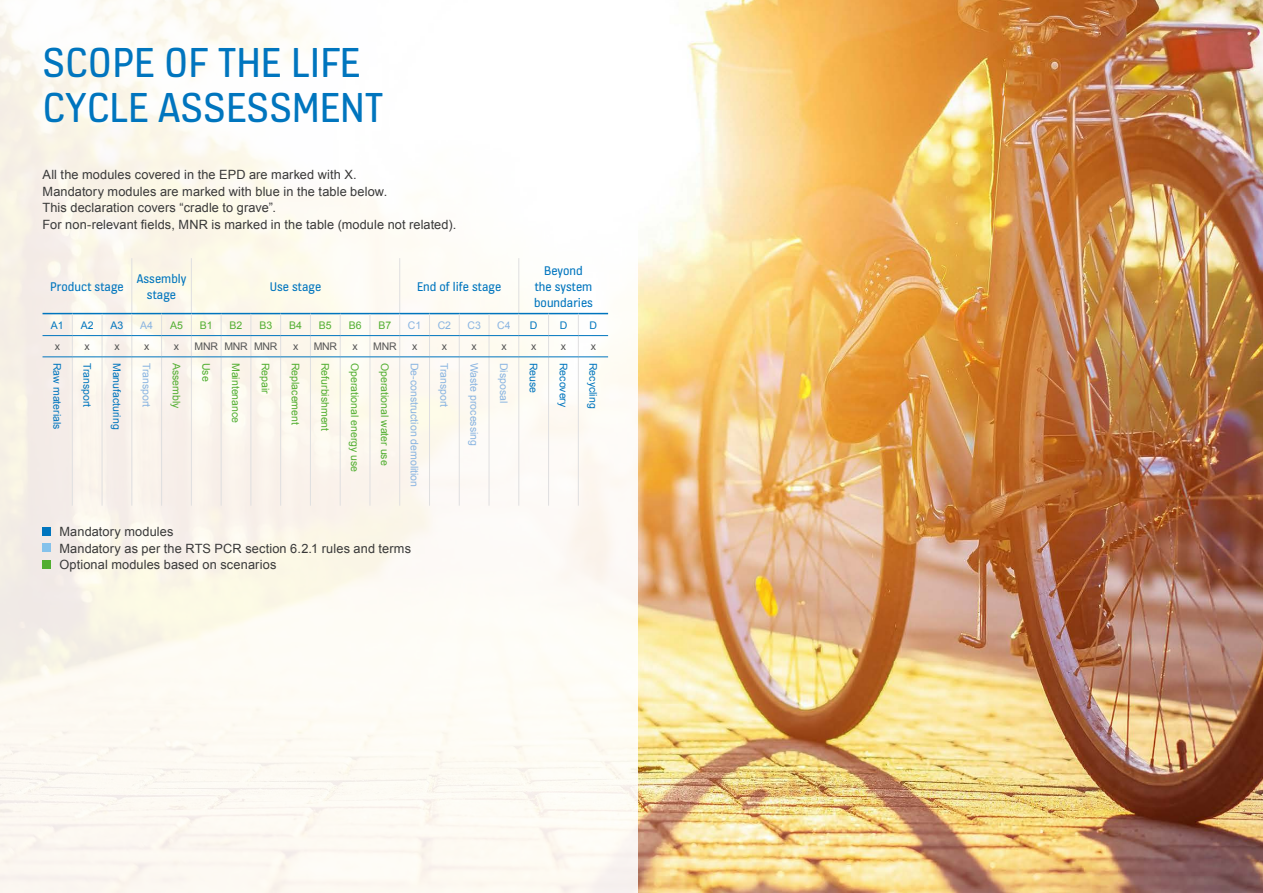
<style>
.page{position:relative;width:1263px;height:893px;background:#fff}
.page>*{position:absolute;margin:0;border:0;box-sizing:border-box;transform-origin:0 0}
.t1{font:45px/45px "KONE Information v 13";color:#0075be}
.t2{font:13.5px/16.2px "KONE Information v 13";color:#0075be;text-align:center}
.t3{font:12.75px/16.5px "Arial";letter-spacing:.01em;color:#393939}
.t4{font:10.5px "Arial";color:#51ae30}
.t5{font:10.5px "Arial";color:#89b4e1}
.t6{font:10.5px "Arial";color:#0075be}
.t7{font:10.5px "Arial";letter-spacing:-.025em;color:#555}
</style>
<div class="page">
<img style="left:638px;top:0;width:625px;height:893px">
<div style="left:0;top:0;width:638px;height:893px;background:linear-gradient(to right,#f9f4ea,#fffefa)"></div>
<hr style="left:132px;top:258px;width:1px;height:55px;background:#dfdfe0">
<hr style="left:191px;top:258px;width:1px;height:55px;background:#dfdfe0">
<hr style="left:399px;top:258px;width:1px;height:55px;background:#dfdfe0">
<hr style="left:518px;top:258px;width:1px;height:55px;background:#dfdfe0">
<hr style="left:72px;top:313px;width:30px;height:1px;background:#0075be">
<hr style="left:102px;top:313px;width:30px;height:1px;background:#0075be">
<hr style="left:132px;top:313px;width:30px;height:1px;background:#0075be">
<hr style="left:191px;top:313px;width:30px;height:1px;background:#0075be">
<hr style="left:221px;top:313px;width:30px;height:1px;background:#0075be">
<hr style="left:251px;top:313px;width:30px;height:1px;background:#0075be">
<hr style="left:310px;top:313px;width:30px;height:1px;background:#0075be">
<hr style="left:340px;top:313px;width:30px;height:1px;background:#0075be">
<hr style="left:370px;top:313px;width:30px;height:1px;background:#0075be">
<hr style="left:429px;top:313px;width:30px;height:1px;background:#0075be">
<hr style="left:459px;top:313px;width:30px;height:1px;background:#0075be">
<hr style="left:489px;top:313px;width:30px;height:1px;background:#0075be">
<hr style="left:519px;top:313px;width:30px;height:1px;background:#0075be">
<hr style="left:578px;top:313px;width:30px;height:1px;background:#0075be">
<svg style="left:102px;top:314px;width:1px;height:43px"></svg>
<svg style="left:132px;top:314px;width:1px;height:43px"></svg>
<svg style="left:221px;top:314px;width:1px;height:43px"></svg>
<svg style="left:251px;top:314px;width:1px;height:43px"></svg>
<svg style="left:340px;top:314px;width:1px;height:43px"></svg>
<svg style="left:370px;top:314px;width:1px;height:43px"></svg>
<svg style="left:459px;top:314px;width:1px;height:43px"></svg>
<svg style="left:489px;top:314px;width:1px;height:43px"></svg>
<svg style="left:518px;top:314px;width:1px;height:43px"></svg>
<hr style="left:72px;top:357px;width:1px;height:149px;background:#dfdfe0">
<hr style="left:102px;top:357px;width:1px;height:149px;background:#dfdfe0">
<hr style="left:132px;top:357px;width:1px;height:149px;background:#dfdfe0">
<hr style="left:161px;top:357px;width:1px;height:149px;background:#dfdfe0">
<hr style="left:191px;top:357px;width:1px;height:149px;background:#dfdfe0">
<hr style="left:221px;top:357px;width:1px;height:149px;background:#dfdfe0">
<hr style="left:251px;top:357px;width:1px;height:149px;background:#dfdfe0">
<hr style="left:280px;top:357px;width:1px;height:149px;background:#dfdfe0">
<hr style="left:310px;top:357px;width:1px;height:149px;background:#dfdfe0">
<hr style="left:340px;top:357px;width:1px;height:149px;background:#dfdfe0">
<hr style="left:370px;top:357px;width:1px;height:149px;background:#dfdfe0">
<hr style="left:399px;top:357px;width:1px;height:149px;background:#dfdfe0">
<hr style="left:429px;top:357px;width:1px;height:149px;background:#dfdfe0">
<hr style="left:459px;top:357px;width:1px;height:149px;background:#dfdfe0">
<hr style="left:489px;top:357px;width:1px;height:149px;background:#dfdfe0">
<hr style="left:518px;top:357px;width:1px;height:149px;background:#dfdfe0">
<hr style="left:548px;top:357px;width:1px;height:149px;background:#dfdfe0">
<hr style="left:578px;top:357px;width:1px;height:149px;background:#dfdfe0">
<hr style="left:72px;top:335px;width:30px;height:1px;background:#0075be">
<hr style="left:102px;top:335px;width:30px;height:1px;background:#0075be">
<hr style="left:132px;top:335px;width:30px;height:1px;background:#0075be">
<hr style="left:191px;top:335px;width:30px;height:1px;background:#0075be">
<hr style="left:221px;top:335px;width:30px;height:1px;background:#0075be">
<hr style="left:251px;top:335px;width:30px;height:1px;background:#0075be">
<hr style="left:310px;top:335px;width:30px;height:1px;background:#0075be">
<hr style="left:340px;top:335px;width:30px;height:1px;background:#0075be">
<hr style="left:370px;top:335px;width:30px;height:1px;background:#0075be">
<hr style="left:429px;top:335px;width:30px;height:1px;background:#0075be">
<hr style="left:459px;top:335px;width:30px;height:1px;background:#0075be">
<hr style="left:489px;top:335px;width:30px;height:1px;background:#0075be">
<hr style="left:519px;top:335px;width:30px;height:1px;background:#0075be">
<hr style="left:578px;top:335px;width:30px;height:1px;background:#0075be">
<svg style="left:43px;top:313px;width:30px;height:45px"></svg>
<hr style="left:72px;top:357px;width:30px;height:1px;background:#0075be">
<hr style="left:102px;top:357px;width:30px;height:1px;background:#0075be">
<hr style="left:132px;top:357px;width:30px;height:1px;background:#0075be">
<svg style="left:161px;top:313px;width:31px;height:45px"></svg>
<hr style="left:191px;top:357px;width:30px;height:1px;background:#0075be">
<hr style="left:221px;top:357px;width:30px;height:1px;background:#0075be">
<hr style="left:251px;top:357px;width:30px;height:1px;background:#0075be">
<svg style="left:280px;top:313px;width:31px;height:45px"></svg>
<hr style="left:310px;top:357px;width:30px;height:1px;background:#0075be">
<hr style="left:340px;top:357px;width:30px;height:1px;background:#0075be">
<hr style="left:370px;top:357px;width:30px;height:1px;background:#0075be">
<svg style="left:399px;top:313px;width:31px;height:45px"></svg>
<hr style="left:429px;top:357px;width:30px;height:1px;background:#0075be">
<hr style="left:459px;top:357px;width:30px;height:1px;background:#0075be">
<hr style="left:489px;top:357px;width:30px;height:1px;background:#0075be">
<hr style="left:519px;top:357px;width:30px;height:1px;background:#0075be">
<svg style="left:548px;top:313px;width:31px;height:45px"></svg>
<hr style="left:578px;top:357px;width:30px;height:1px;background:#0075be">
<div style="left:43px;top:544px;width:8px;height:8px;background:#85c2eb"></div>
<div style="left:43px;top:560px;width:8px;height:8px;background:#51ae30"></div>
<div style="left:43px;top:527px;width:8px;height:9px;background:#0075be"></div>
<h1 class="t1" style="left:43px;top:38px;width:343px">SCOPE OF THE LIFE<br>CYCLE ASSESSMENT</h1>
<p class="t3" style="left:43px;top:167px;width:415px">All the modules covered in the EPD are marked with X.<br>Mandatory modules are marked with blue in the table below.<br>This declaration covers “cradle to grave”.<br>For non-relevant fields, MNR is marked in the table (module not related).</p>
<p class="t2" style="left:50px;top:278px;width:75px">Product stage</p>
<p class="t2" style="left:137px;top:270px;width:51px">Assembly stage</p>
<p class="t2" style="left:270px;top:278px;width:53px">Use stage</p>
<p class="t2" style="left:417px;top:278px;width:86px">End of life stage</p>
<p class="t2" style="left:534px;top:262px;width:60px">Beyond the system boundaries</p>
<p class="t6" style="left:51px;top:318px;width:14px">A1</p>
<p class="t6" style="left:81px;top:318px;width:14px">A2</p>
<p class="t6" style="left:111px;top:318px;width:14px">A3</p>
<p class="t5" style="left:140px;top:318px;width:14px">A4</p>
<p class="t4" style="left:170px;top:318px;width:14px">A5</p>
<p class="t4" style="left:200px;top:318px;width:14px">B1</p>
<p class="t4" style="left:230px;top:318px;width:14px">B2</p>
<p class="t4" style="left:259px;top:318px;width:14px">B3</p>
<p class="t4" style="left:289px;top:318px;width:14px">B4</p>
<p class="t4" style="left:319px;top:318px;width:14px">B5</p>
<p class="t4" style="left:349px;top:318px;width:14px">B6</p>
<p class="t4" style="left:378px;top:318px;width:14px">B7</p>
<p class="t5" style="left:408px;top:318px;width:15px">C1</p>
<p class="t5" style="left:438px;top:318px;width:15px">C2</p>
<p class="t5" style="left:467px;top:318px;width:15px">C3</p>
<p class="t5" style="left:497px;top:318px;width:15px">C4</p>
<p class="t6" style="left:530px;top:318px;width:9px">D</p>
<p class="t6" style="left:560px;top:318px;width:9px">D</p>
<p class="t6" style="left:589px;top:318px;width:9px">D</p>
<p class="t7" style="left:55px;top:339px;width:7px">x</p>
<p class="t7" style="left:85px;top:339px;width:7px">x</p>
<p class="t7" style="left:114px;top:339px;width:7px">x</p>
<p class="t7" style="left:144px;top:339px;width:7px">x</p>
<p class="t7" style="left:174px;top:339px;width:7px">x</p>
<p class="t7" style="left:195px;top:339px;width:84px">MNR MNR MNR</p>
<p class="t7" style="left:293px;top:339px;width:7px">x</p>
<p class="t7" style="left:314px;top:339px;width:25px">MNR</p>
<p class="t7" style="left:352px;top:339px;width:7px">x</p>
<p class="t7" style="left:373px;top:339px;width:25px">MNR</p>
<p class="t7" style="left:412px;top:339px;width:7px">x</p>
<p class="t7" style="left:442px;top:339px;width:7px">x</p>
<p class="t7" style="left:472px;top:339px;width:7px">x</p>
<p class="t7" style="left:501px;top:339px;width:7px">x</p>
<p class="t7" style="left:531px;top:339px;width:7px">x</p>
<p class="t7" style="left:561px;top:339px;width:7px">x</p>
<p class="t7" style="left:591px;top:339px;width:7px">x</p>
<p class="t6" style="left:64px;top:363px;width:68px;rotate:90deg">Raw materials</p>
<p class="t6" style="left:94px;top:363px;width:46px;rotate:90deg">Transport</p>
<p class="t6" style="left:124px;top:363px;width:68px;rotate:90deg">Manufacturing</p>
<p class="t5" style="left:153px;top:363px;width:46px;rotate:90deg">Transport</p>
<p class="t4" style="left:183px;top:363px;width:47px;rotate:90deg">Assembly</p>
<p class="t4" style="left:213px;top:363px;width:20px;rotate:90deg">Use</p>
<p class="t4" style="left:243px;top:363px;width:62px;rotate:90deg">Maintenance</p>
<p class="t4" style="left:273px;top:363px;width:33px;rotate:90deg">Repair</p>
<p class="t4" style="left:302px;top:363px;width:63px;rotate:90deg">Replacement</p>
<p class="t4" style="left:332px;top:363px;width:70px;rotate:90deg">Refurbishment</p>
<p class="t4" style="left:362px;top:363px;width:111px;rotate:90deg">Operational energy use</p>
<p class="t4" style="left:392px;top:363px;width:104px;rotate:90deg">Operational water use</p>
<p class="t5" style="left:421px;top:363px;width:126px;rotate:90deg">De-construction demolition</p>
<p class="t5" style="left:451px;top:363px;width:46px;rotate:90deg">Transport</p>
<p class="t5" style="left:481px;top:363px;width:85px;rotate:90deg">Waste processing</p>
<p class="t5" style="left:511px;top:363px;width:42px;rotate:90deg">Disposal</p>
<p class="t6" style="left:540px;top:363px;width:32px;rotate:90deg">Reuse</p>
<p class="t6" style="left:570px;top:363px;width:46px;rotate:90deg">Recovery</p>
<p class="t6" style="left:600px;top:363px;width:47px;rotate:90deg">Recycling</p>
<p class="t3" style="left:59px;top:524px;width:353px">Mandatory modules<br>Mandatory as per the RTS PCR section 6.2.1 rules and terms<br>Optional modules based on scenarios</p>
</div>
